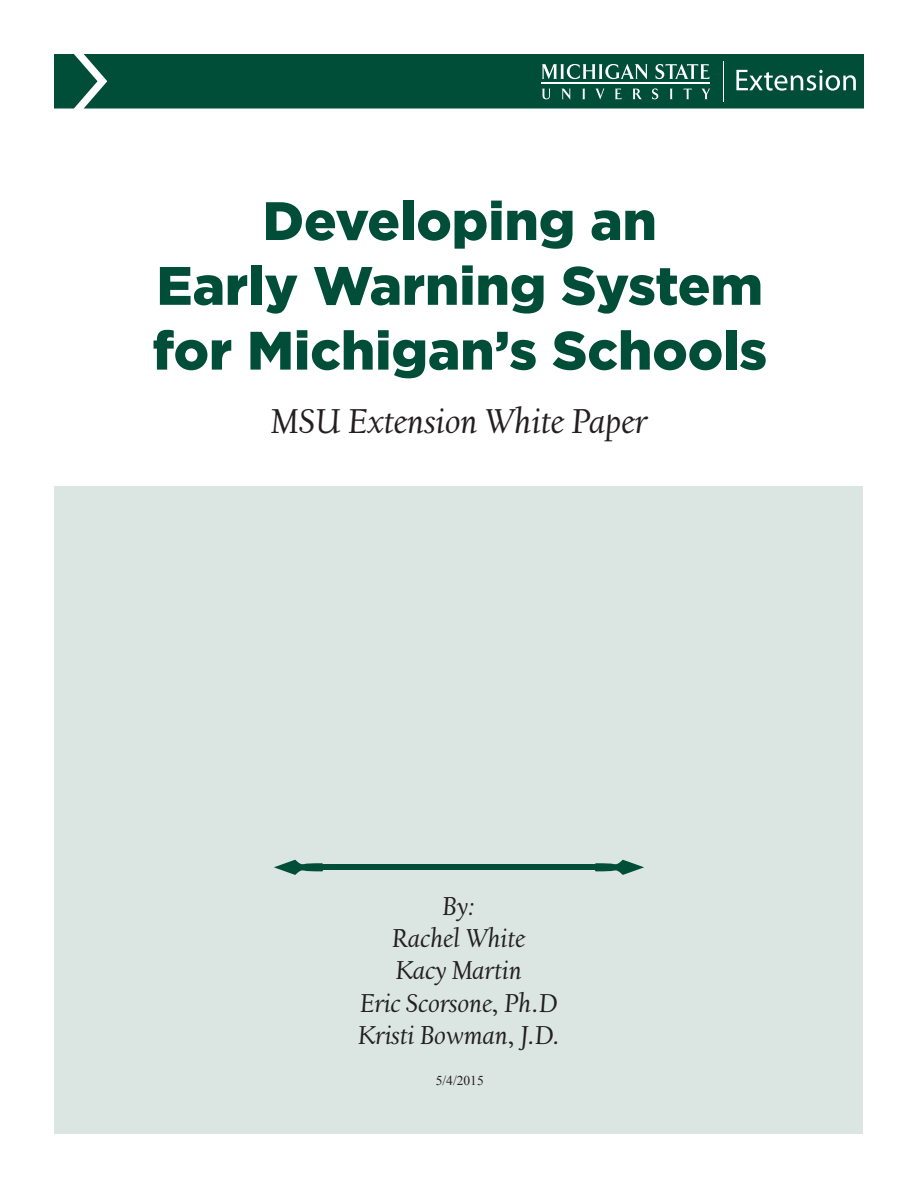
<style>
.page{position:relative;width:918px;height:1188px;background:#fff}
.page>*{position:absolute;margin:0;border:0;box-sizing:border-box;transform-origin:0 0}
.Headline{font:900 54px/64.8px "Gotham";color:#004e38;text-align:center}
.Headline-2{font:italic 36px "Californian FB Text";color:#231f20}
.Authors{font:italic 27px "Californian FB Text";color:#231f20}
.Indicia{font:13.5px "Times New Roman";color:#231f20}
</style>
<div class="page">
<div style="left:55px;top:486px;width:808px;height:647px;background:#dbe6e2"></div>
<div style="left:54px;top:54px;width:810px;height:55px;background:#004e38"></div>
<svg style="left:542px;top:89px;width:8px;height:10px"></svg>
<svg style="left:561px;top:89px;width:10px;height:11px"></svg>
<svg style="left:582px;top:89px;width:3px;height:10px"></svg>
<svg style="left:595px;top:89px;width:10px;height:11px"></svg>
<svg style="left:615px;top:89px;width:7px;height:10px"></svg>
<svg style="left:633px;top:89px;width:9px;height:10px"></svg>
<svg style="left:652px;top:88px;width:6px;height:11px"></svg>
<svg style="left:670px;top:89px;width:3px;height:10px"></svg>
<svg style="left:684px;top:89px;width:8px;height:10px"></svg>
<svg style="left:701px;top:89px;width:9px;height:10px"></svg>
<svg style="left:542px;top:64px;width:105px;height:16px"></svg>
<svg style="left:655px;top:64px;width:55px;height:15px"></svg>
<hr style="left:542px;top:83px;width:168px;height:1px;background:#fff">
<svg style="left:736px;top:70px;width:120px;height:21px"></svg>
<hr style="left:723px;top:61px;width:1px;height:41px;background:#fff">
<svg style="left:594px;top:860px;width:50px;height:15px"></svg>
<svg style="left:274px;top:860px;width:50px;height:15px"></svg>
<div style="left:313px;top:865px;width:292px;height:5px;background:#004e38"></div>
<p class="Headline" style="left:152px;top:188px;width:616px">Developing an<br>Early Warning System for Michigan’s Schools</p>
<p class="Headline-2" style="left:271px;top:400px;width:378px">MSU Extension White Paper</p>
<p class="Authors" style="left:443px;top:890px;width:34px">By:</p>
<p class="Authors" style="left:392px;top:922px;width:135px">Rachel White</p>
<p class="Authors" style="left:396px;top:955px;width:128px">Kacy Martin</p>
<p class="Authors" style="left:360px;top:987px;width:199px">Eric Scorsone, Ph.D</p>
<p class="Authors" style="left:358px;top:1019px;width:203px">Kristi Bowman, J.D.</p>
<p class="Indicia" style="left:436px;top:1072px;width:50px">5/4/2015</p>
</div>
